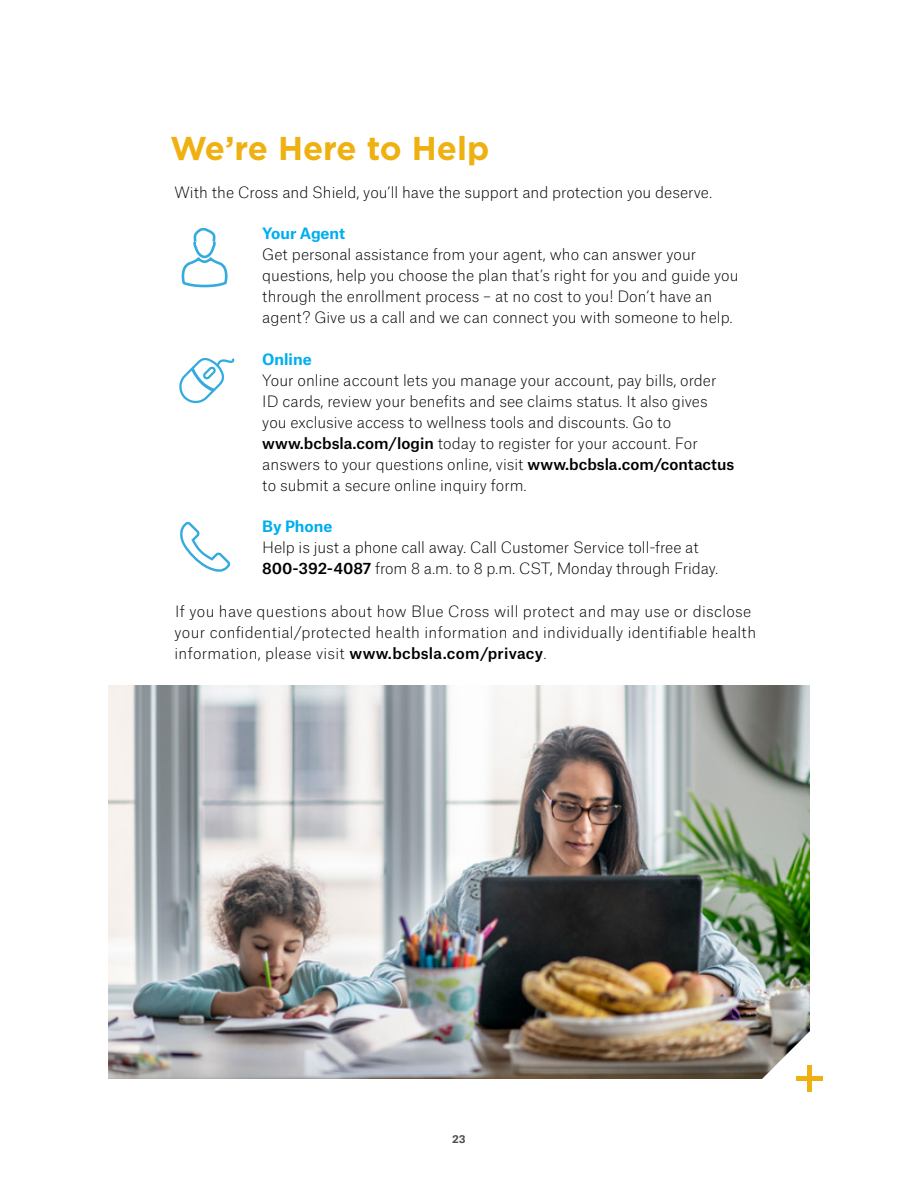
<style>
.page{position:relative;width:918px;height:1188px;background:#fff}
.page>*{position:absolute;margin:0;border:0;box-sizing:border-box;transform-origin:0 0}
.t1{font:700 33px "Gotham";color:#eeb111}
.t2{font:100 15px/21px "Atlas Grotesk";color:#000}
.t3{font:100 15px/21px "Atlas Grotesk";letter-spacing:.02em;color:#000}
.t4{font:700 10.5px "Atlas Grotesk";color:#4d4d4f}
.s1{font-weight:700;color:#00aeef}
.s2{font-weight:500}
</style>
<div class="page">
<img style="left:108px;top:686px;width:702px;height:392px">
<svg style="left:749px;top:1019px;width:61px;height:73px"></svg>
<svg style="left:180px;top:522px;width:51px;height:50px"></svg>
<svg style="left:179px;top:357px;width:56px;height:47px"></svg>
<svg style="left:181px;top:229px;width:47px;height:59px"></svg>
<hr style="left:808px;top:1065px;width:4px;height:27px;background:#eeb111">
<div style="left:797px;top:1076px;width:26px;height:5px;background:#eeb111"></div>
<h2 class="t1" style="left:170px;top:126px;width:321px">We’re Here to Help</h2>
<p class="t2" style="left:175px;top:181px;width:539px">With the Cross and Shield, you’ll have the support and protection you deserve.</p>
<p class="t2" style="left:262px;top:222px;width:478px"><span class="s1">Your Agent<br></span>Get personal assistance from your agent, who can answer your questions, help you choose the plan that’s right for you and guide you through the enrollment process – at no cost to you! Don’t have an agent? Give us a call and we can connect you with someone to help.</p>
<p class="t2" style="left:262px;top:347px;width:474px"><span class="s1">Online<br></span>Your online account lets you manage your account, pay bills, order ID cards, review your benefits and see claims status. It also gives you exclusive access to wellness tools and discounts. Go to <span class="s2">www.bcbsla.com/login</span> today to register for your account. For answers to your questions online, visit <span class="s2">www.bcbsla.com/contactus </span>to submit a secure online inquiry form.</p>
<p class="t2" style="left:262px;top:514px;width:458px"><span class="s1">By Phone<br></span>Help is just a phone call away. Call Customer Service toll-free at<br><span class="s2">800-392-4087</span> from 8 a.m. to 8 p.m. CST, Monday through Friday.</p>
<p class="t3" style="left:175px;top:599px;width:583px">If you have questions about how Blue Cross will protect and may use or disclose your confidential/protected health information and individually identifiable health information, please visit <span class="s2">www.bcbsla.com/privacy</span>.</p>
<p class="t4" style="left:452px;top:1130px;width:15px">23</p>
</div>
